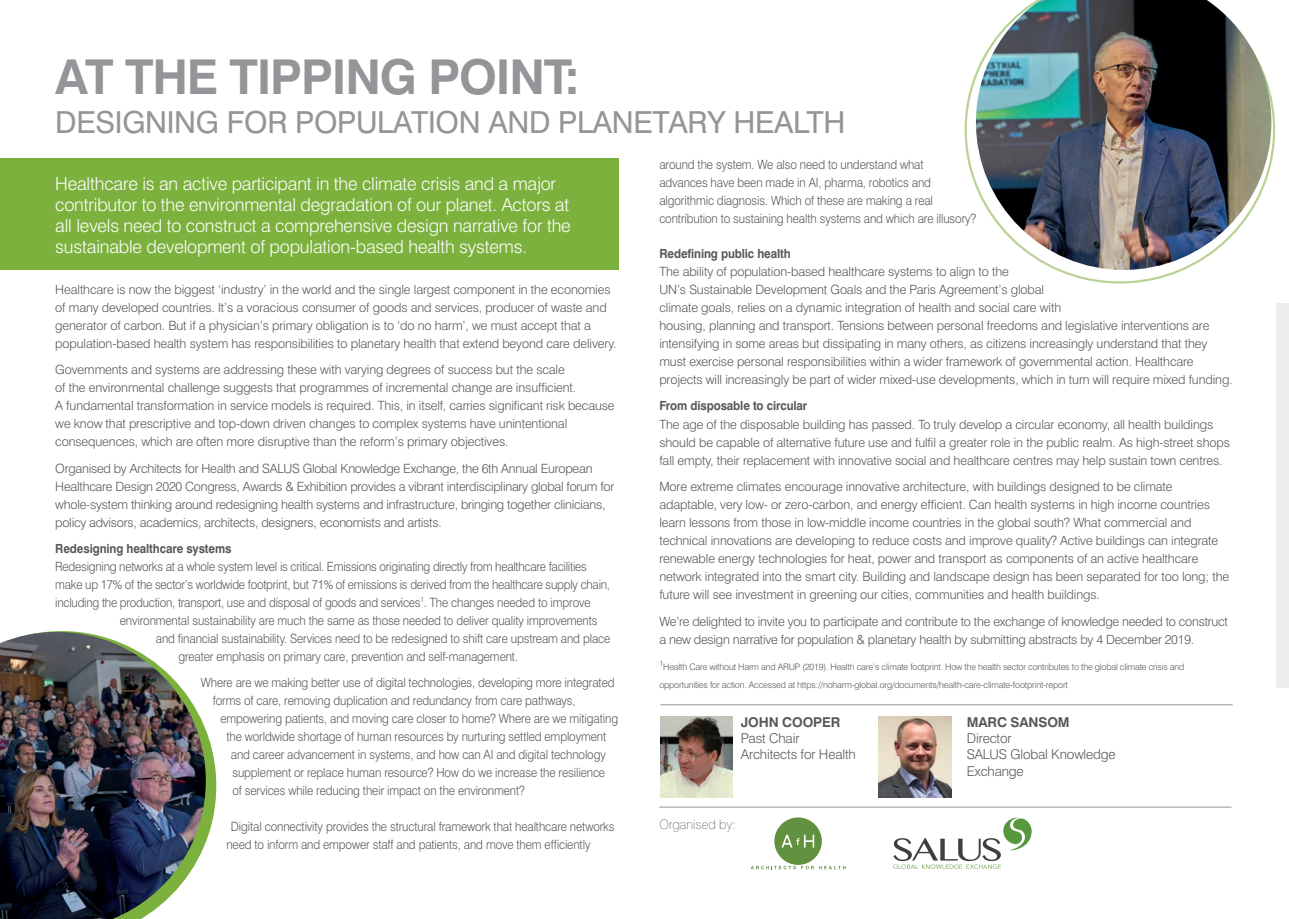
<style>
.page{position:relative;width:1289px;height:919px;background:#fff}
.page>*{position:absolute;margin:0;border:0;box-sizing:border-box;transform-origin:0 0}
.t1{font:700 48px "Swiss 721 BT";letter-spacing:-.025em;color:#939598}
.t2{font:30.3px "Swiss 721 BT";letter-spacing:-.01em;color:#939598}
.t3{font:300 18px/21px "Swiss 721 BT";letter-spacing:-.01em;color:#fff}
.t4{font:300 13.5px/16.2px "Swiss 721 BT";letter-spacing:-.01em;color:#57585a}
.t5{font:700 13.5px "Swiss 721 BT";letter-spacing:-.01em;color:#57585a}
.t6{font:100 12.9px "Swiss 721 BT";color:#57585a}
.t7{font:300 12.75px/18px "Swiss 721 BT";letter-spacing:-.01em;color:#57585a}
.t8{font:300 12.75px/18px "Swiss 721 BT";letter-spacing:-.01em;color:#57585a;scale:.92 1}
.t9{font:700 12.6px "Swiss 721 BT";letter-spacing:-.01em;color:#57585a;scale:.92 1}
.t10{font:300 9px/18px "Swiss 721 BT";letter-spacing:-.02em;color:#57585a}
.t11{font:300 7.5px "Swiss 721 BT";color:#57585a}
</style>
<div class="page">
<div style="left:1276px;top:303px;width:12px;height:384px;background:#ececee"></div>
<div style="left:0;top:158px;width:618px;height:112px;background:#7cb13e"></div>
<svg style="left:45px;top:631px;width:171px;height:211px"></svg>
<img style="left:0;top:632px;width:206px;height:286px">
<img style="left:878px;top:716px;width:73px;height:81px">
<hr style="left:660px;top:704px;width:572px;height:1px;background:#939598">
<hr style="left:659px;top:806px;width:572px;height:1px;background:#939598">
<svg style="left:964px;top:75px;width:311px;height:208px"></svg>
<img style="left:975px;top:0;width:296px;height:270px">
<svg style="left:893px;top:817px;width:138px;height:51px"></svg>
<svg style="left:750px;top:817px;width:95px;height:52px"></svg>
<img style="left:660px;top:716px;width:72px;height:81px">
<p class="t1" style="left:55px;top:47px;width:526px">AT THE TIPPING POINT:</p>
<p class="t2" style="left:55px;top:104px;width:791px">DESIGNING FOR POPULATION AND PLANETARY HEALTH</p>
<p class="t3" style="left:55px;top:173px;width:517px">Healthcare is an active participant in the climate crisis and a major contributor to the environmental degradation of our planet. Actors at all levels need to construct a comprehensive design narrative for the sustainable development of population-based health systems.</p>
<p class="t7" style="left:55px;top:280px;width:562px">Healthcare is now the biggest ‘industry’ in the world and the single largest component in the economies of many developed countries. It’s a voracious consumer of goods and services, producer of waste and generator of carbon. But if a physician’s primary obligation is to ‘do no harm’, we must accept that a population-based health system has responsibilities to planetary health that extend beyond care delivery.</p>
<p class="t7" style="left:55px;top:360px;width:561px">Governments and systems are addressing these with varying degrees of success but the scale<br>of the environmental challenge suggests that programmes of incremental change are insufficient.<br>A fundamental transformation in service models is required. This, in itself, carries significant risk because we know that prescriptive and top-down driven changes to complex systems have unintentional consequences, which are often more disruptive than the reform’s primary objectives.</p>
<p class="t7" style="left:55px;top:459px;width:560px">Organised by Architects for Health and SALUS Global Knowledge Exchange, the 6th Annual European Healthcare Design 2020 Congress, Awards &amp; Exhibition provides a vibrant interdisciplinary global forum for whole-system thinking around redesigning health systems and infrastructure, bringing together clinicians, policy advisors, academics, architects, designers, economists and artists.</p>
<p class="t9" style="left:55px;top:540px;width:193px">Redesigning healthcare systems</p>
<p class="t8" style="left:55px;top:557px;width:579px">Redesigning networks at a whole system level is critical. Emissions originating directly from healthcare facilities</p>
<p class="t8" style="left:55px;top:575px;width:604px">make up 17% of the sector’s worldwide footprint, but 71% of emissions is derived from the healthcare supply chain,</p>
<p class="t8" style="left:55px;top:593px;width:583px">including the production, transport, use and disposal of goods and services<sup>1</sup>. The changes needed to improve</p>
<p class="t8" style="left:120px;top:611px;width:521px">environmental sustainability are much the same as those needed to deliver quality improvements</p>
<p class="t8" style="left:156px;top:629px;width:495px">and financial sustainability. Services need to be redesigned to shift care upstream and place</p>
<p class="t8" style="left:178px;top:647px;width:371px">greater emphasis on primary care, prevention and self-management.</p>
<p class="t8" style="left:201px;top:673px;width:451px">Where are we making better use of digital technologies, developing more integrated</p>
<p class="t8" style="left:213px;top:691px;width:396px">forms of care, removing duplication and redundancy from care pathways,</p>
<p class="t8" style="left:220px;top:709px;width:434px">empowering patients, and moving care closer to home? Where are we mitigating</p>
<p class="t8" style="left:226px;top:727px;width:414px">the worldwide shortage of human resources by nurturing settled employment</p>
<p class="t8" style="left:231px;top:745px;width:409px">and career advancement in systems, and how can AI and digital technology</p>
<p class="t8" style="left:232px;top:763px;width:407px">supplement or replace human resource? How do we increase the resilience</p>
<p class="t8" style="left:232px;top:781px;width:319px">of services while reducing their impact on the environment?</p>
<p class="t8" style="left:226px;top:817px;width:423px;text-indent:5px">Digital connectivity provides the structural framework that healthcare networks need to inform and empower staff and patients, and move them efficiently</p>
<p class="t8" style="left:659px;top:155px;width:346px">around the system. We also need to understand what<br>advances have been made in AI, pharma, robotics and algorithmic diagnosis. Which of these are making a real contribution to sustaining health systems and which are illusory?</p>
<p class="t9" style="left:659px;top:246px;width:144px">Redefining public health</p>
<p class="t7" style="left:659px;top:262px;width:575px">The ability of population-based healthcare systems to align to the<br>UN’s Sustainable Development Goals and the Paris Agreement’s global<br>climate goals, relies on a dynamic integration of health and social care with<br>housing, planning and transport. Tensions between personal freedoms and legislative interventions are intensifying in some areas but dissipating in many others, as citizens increasingly understand that they must exercise personal responsibilities within a wider framework of governmental action. Healthcare projects will increasingly be part of wider mixed-use developments, which in turn will require mixed funding.</p>
<p class="t9" style="left:659px;top:398px;width:162px">From disposable to circular</p>
<p class="t7" style="left:659px;top:415px;width:572px">The age of the disposable building has passed. To truly develop a circular economy, all health buildings should be capable of alternative future use and fulfil a greater role in the public realm. As high-street shops fall empty, their replacement with innovative social and healthcare centres may help sustain town centres.</p>
<p class="t7" style="left:659px;top:477px;width:571px">More extreme climates encourage innovative architecture, with buildings designed to be climate adaptable, very low- or zero-carbon, and energy efficient. Can health systems in high income countries learn lessons from those in low-middle income countries in the global south? What commercial and technical innovations are developing to reduce costs and improve quality? Active buildings can integrate renewable energy technologies for heat, power and transport as components of an active healthcare network integrated into the smart city. Building and landscape design has been separated for too long; the future will see investment in greening our cities, communities and health buildings.</p>
<p class="t7" style="left:659px;top:612px;width:570px">We’re delighted to invite you to participate and contribute to the exchange of knowledge needed to construct a new design narrative for population &amp; planetary health by submitting abstracts by 4 December 2019.</p>
<p class="t11" style="left:659px;top:658px;width:5px">1</p>
<p class="t10" style="left:659px;top:657px;width:526px;text-indent:4px">Health Care without Harm and ARUP (2019). Health care’s climate footprint. How the health sector contributes to the global climate crisis and opportunities for action. Accessed at https://noharm-global.org/documents/health-care-climate-footprint-report</p>
<p class="t5" style="left:741px;top:714px;width:101px">JOHN COOPER</p>
<p class="t4" style="left:741px;top:730px;width:60px">Past Chair</p>
<p class="t4" style="left:741px;top:746px;width:116px">Architects for Health</p>
<p class="t6" style="left:659px;top:816px;width:78px">Organised by:</p>
<p class="t5" style="left:966px;top:714px;width:104px">MARC SANSOM</p>
<p class="t4" style="left:966px;top:730px;width:46px">Director</p>
<p class="t4" style="left:966px;top:746px;width:150px">SALUS Global Knowledge<br>Exchange</p>
</div>
